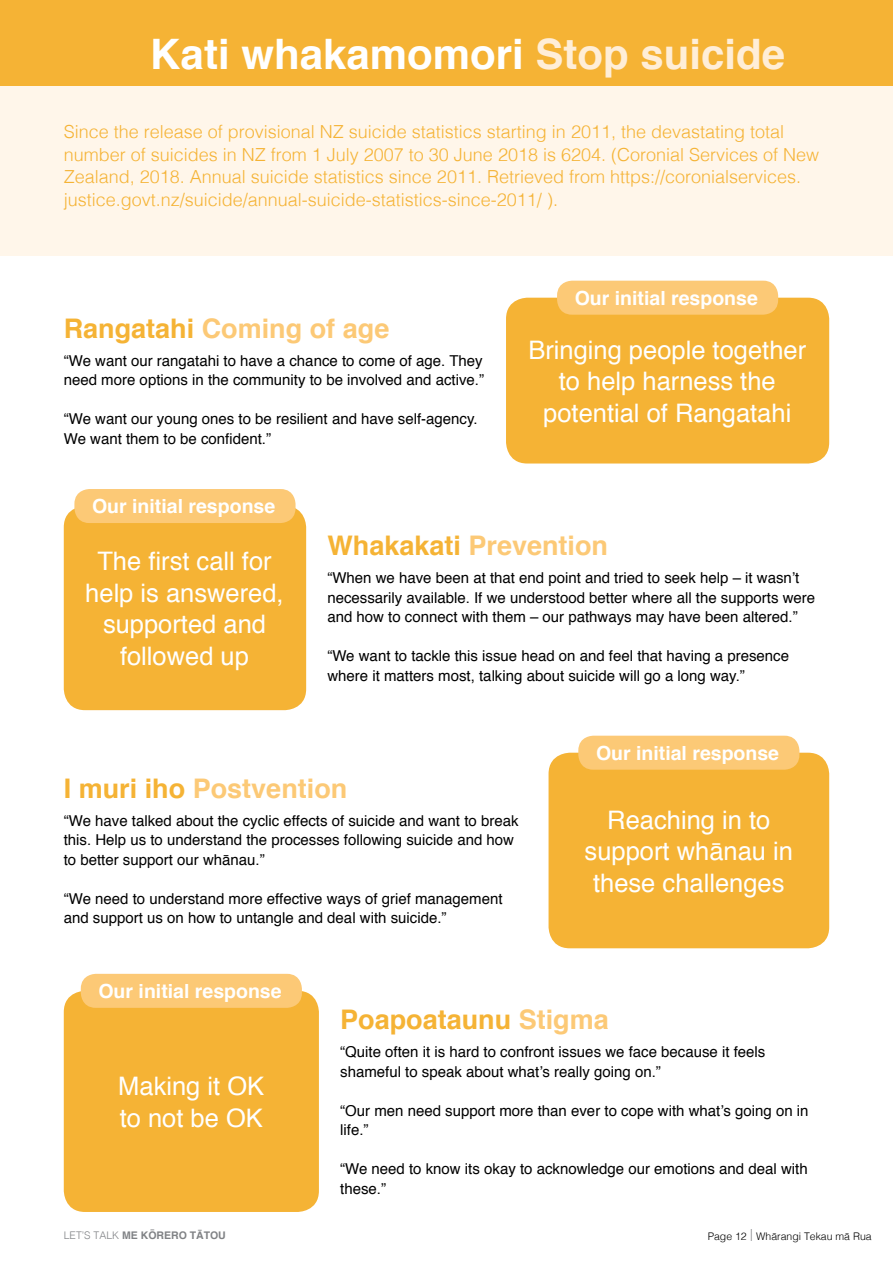
<style>
.page{position:relative;width:893px;height:1263px;background:#fff}
.page>*{position:absolute;margin:0;border:0;box-sizing:border-box;transform-origin:0 0}
.t1{font:700 42px "Helvetica";color:#fff}
.t2{font:700 27px "Helvetica";color:#fcc976}
.t3{font:700 27px "Helvetica";color:#f5b335}
.t4{font:25.5px/31.5px "Helvetica";color:#fff;text-align:center}
.t5{font:700 19.5px "Helvetica";color:#fff}
.t6{font:300 18px/22.5px "Helvetica";color:#f5b335}
.t7{font:15px/19.5px "Helvetica";color:#000}
.t8{font:300 10.5px "Helvetica";color:#000}
.t9{font:700 10.5px "Helvetica";color:#808285}
.s1{color:#ffeed7}
.s2{color:#f5b335}
.s3{font-weight:300}
.s4{color:#fcc976}
.s5{font-size:12px;color:#808285}
</style>
<div class="page">
<div style="left:0;top:85px;width:893px;height:170px;background:#fff6ea"></div>
<div style="left:0;top:0;width:893px;height:85px;background:#f5b335"></div>
<div style="left:506px;top:298px;width:323px;height:165px;background:#f5b335;border-radius:21px"></div>
<div style="left:64px;top:506px;width:242px;height:204px;background:#f5b335;border-radius:21px"></div>
<div style="left:549px;top:753px;width:280px;height:195px;background:#f5b335;border-radius:21px"></div>
<div style="left:64px;top:991px;width:255px;height:221px;background:#f5b335;border-radius:21px"></div>
<div style="left:557px;top:281px;width:221px;height:34px;background:#fcc976;border-radius:15px"></div>
<div style="left:74px;top:489px;width:222px;height:34px;background:#fcc976;border-radius:15px"></div>
<div style="left:578px;top:736px;width:221px;height:34px;background:#fcc976;border-radius:15px"></div>
<div style="left:81px;top:974px;width:221px;height:34px;background:#fcc976;border-radius:15px"></div>
<h1 class="t1" style="left:150px;top:20px;width:636px">Kati whakamomori <span class="s1">Stop suicide</span></h1>
<p class="t6" style="left:64px;top:119px;width:757px">Since the release of provisional NZ suicide statistics starting in 2011, the devastating total number of suicides in NZ from 1 July 2007 to 30 June 2018 is 6204. (Coronial Services of New Zealand, 2018. Annual suicide statistics since 2011. Retrieved from https://coronialservices. justice.govt.nz/suicide/annual-suicide-statistics-since-2011/ ).</p>
<h2 class="t2" style="left:64px;top:306px;width:327px"><span class="s2">Rangatahi</span> Coming of age</h2>
<p class="t7" style="left:64px;top:351px;width:422px">“We want our rangatahi to have a chance to come of age. They need more options in the community to be involved and active.”</p>
<p class="t7" style="left:64px;top:410px;width:415px">“We want our young ones to be resilient and have self-agency.<br>We want them to be confident.”</p>
<h3 class="t5" style="left:92px;top:491px;width:185px">Our initial response</h3>
<h3 class="t5" style="left:575px;top:282px;width:185px">Our initial response</h3>
<h3 class="t4" style="left:528px;top:335px;width:279px">Bringing people together to help harness the potential of Rangatahi</h3>
<h3 class="t4" style="left:85px;top:546px;width:200px">The first call for help is answered, supported and followed up</h3>
<h2 class="t2" style="left:327px;top:524px;width:282px"><span class="s2">Whakakati</span> Prevention</h2>
<p class="t7" style="left:327px;top:569px;width:489px">“When we have been at that end point and tried to seek help – it wasn’t necessarily available. If we understood better where all the supports were and how to connect with them – our pathways may have been altered.”</p>
<p class="t7" style="left:327px;top:647px;width:463px">“We want to tackle this issue head on and feel that having a presence where it matters most, talking about suicide will go a long way.”</p>
<h3 class="t5" style="left:596px;top:737px;width:185px">Our initial response</h3>
<h2 class="t2" style="left:64px;top:766px;width:285px"><span class="s2">I muri iho</span> Postvention</h2>
<p class="t7" style="left:64px;top:811px;width:456px">“We have talked about the cyclic effects of suicide and want to break this. Help us to understand the processes following suicide and how to better support our whānau.”</p>
<p class="t7" style="left:64px;top:889px;width:440px">“We need to understand more effective ways of grief management and support us on how to untangle and deal with suicide.”</p>
<h3 class="t5" style="left:98px;top:975px;width:185px">Our initial response</h3>
<h3 class="t4" style="left:585px;top:805px;width:210px">Reaching in to support whānau in these challenges</h3>
<h3 class="t4" style="left:118px;top:1071px;width:147px;text-align:left">Making it OK to not be OK</h3>
<p class="t9" style="left:64px;top:1227px;width:164px"><span class="s3">LET’S TALK</span> ME KŌRERO TĀTOU</p>
<h2 class="t3" style="left:340px;top:998px;width:270px">Poapoataunu <span class="s4">Stigma</span></h2>
<p class="t7" style="left:340px;top:1043px;width:427px">“Quite often it is hard to confront issues we face because it feels shameful to speak about what’s really going on.”</p>
<p class="t7" style="left:340px;top:1101px;width:470px">“Our men need support more than ever to cope with what’s going on in life.”</p>
<p class="t7" style="left:340px;top:1160px;width:469px">“We need to know its okay to acknowledge our emotions and deal with these.”</p>
<p class="t8" style="left:708px;top:1227px;width:165px">Page 12 <span class="s5">|</span> Whārangi Tekau mā Rua</p>
</div>
